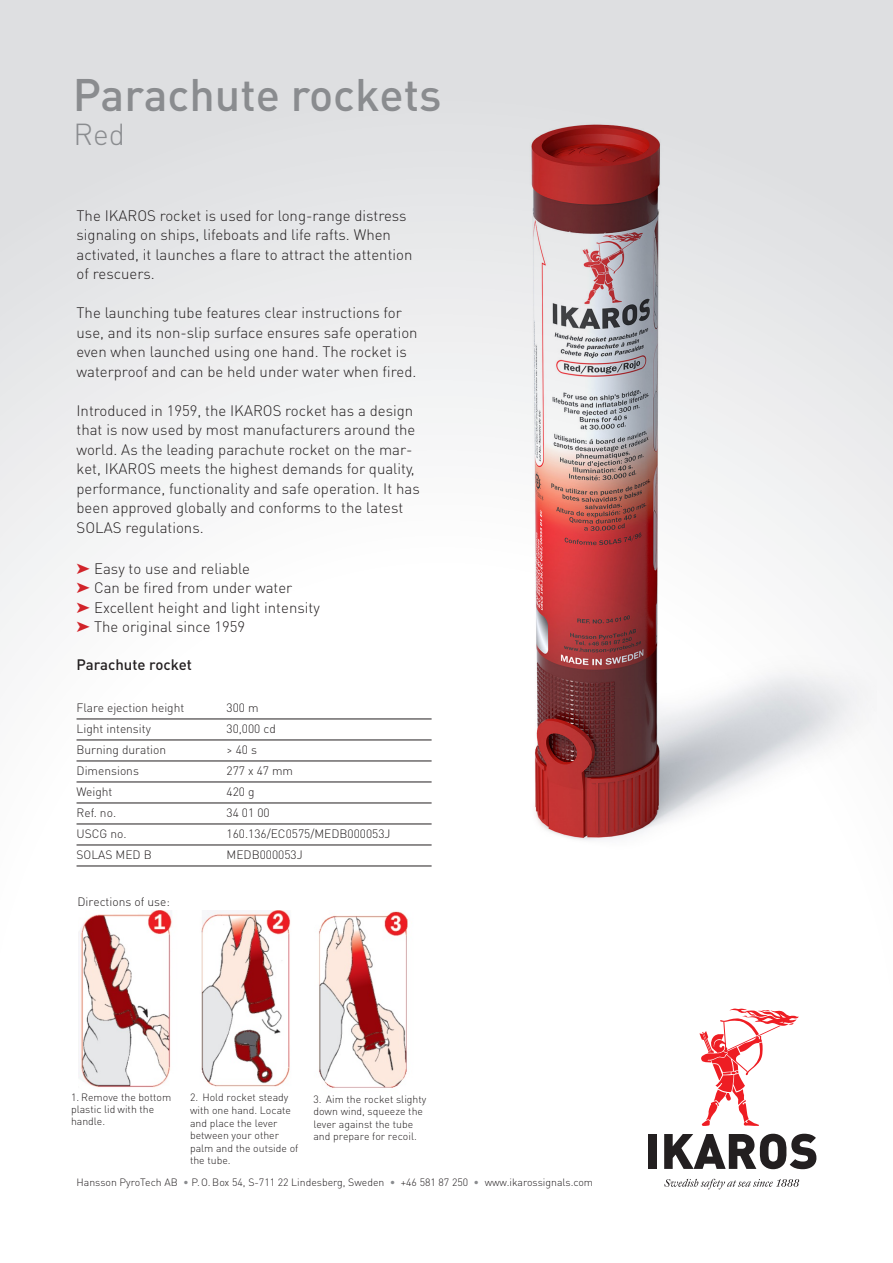
<style>
.page{position:relative;width:893px;height:1263px;background:#fff}
.page>*{position:absolute;margin:0;border:0;box-sizing:border-box;transform-origin:0 0}
.t1{font:500 45px "DIN Pro";color:#8a8c8f}
.t2{font:300 30px "DIN Pro";color:#8a8c8f}
.t3{font:300 15px/19.5px "DIN Pro";color:#231f20}
.t4{font:500 15px "DIN Pro";color:#231f20}
.t5{font:300 12px "DIN Pro";color:#231f20}
.t6{font:300 12px "DIN Pro";color:#221e1f}
.t7{font:300 10.5px/12.6px "DIN Pro";color:#221e1f}
.t8{font:300 10.5px "DIN Pro";color:#231f20}
.s1{color:#d1232a}
.s2{color:#8a8c8f}
</style>
<div class="page">
<div style="left:0;top:0;width:893px;height:1029px;background:linear-gradient(to bottom,#dcdee0,#fff)"></div>
<div style="left:648px;top:1134px;width:9px;height:35px;background:#231f20"></div>
<svg style="left:664px;top:1134px;width:152px;height:35px"></svg>
<svg style="left:699px;top:1008px;width:100px;height:118px"></svg>
<svg style="left:664px;top:1179px;width:135px;height:10px"></svg>
<img style="left:320px;top:113px;width:556px;height:762px">
<hr style="left:77px;top:719px;width:355px;height:1px;background:#231f20">
<hr style="left:77px;top:740px;width:355px;height:1px;background:#231f20">
<hr style="left:77px;top:761px;width:355px;height:1px;background:#231f20">
<hr style="left:77px;top:782px;width:355px;height:1px;background:#231f20">
<hr style="left:77px;top:803px;width:355px;height:1px;background:#231f20">
<hr style="left:77px;top:824px;width:355px;height:1px;background:#231f20">
<hr style="left:77px;top:845px;width:355px;height:1px;background:#231f20">
<hr style="left:77px;top:866px;width:355px;height:1px;background:#231f20">
<img style="left:78px;top:910px;width:339px;height:178px">
<p class="t1" style="left:73px;top:64px;width:370px">Parachute rockets</p>
<p class="t2" style="left:74px;top:113px;width:53px">Red</p>
<p class="t3" style="left:77px;top:205px;width:337px">The IKAROS rocket is used for long-range distress signaling on ships, lifeboats and life rafts. When activated, it launches a flare to attract the attention of rescuers.</p>
<p class="t3" style="left:77px;top:303px;width:343px">The launching tube features clear instructions for use, and its non-slip surface ensures safe operation even when launched using one hand. The rocket is waterproof and can be held under water when fired.</p>
<p class="t3" style="left:77px;top:400px;width:345px">Introduced in 1959, the IKAROS rocket has a design that is now used by most manufacturers around the world. As the leading parachute rocket on the mar&shy;ket, IKAROS meets the highest demands for quality, performance, functionality and safe operation. It has been approved globally and conforms to the latest SOLAS regulations.</p>
<p class="t3" style="left:77px;top:558px;width:175px"><span class="s1">➤</span> Easy to use and reliable</p>
<p class="t3" style="left:77px;top:578px;width:217px"><span class="s1">➤</span> Can be fired from under water</p>
<p class="t3" style="left:77px;top:597px;width:245px"><span class="s1">➤</span> Excellent height and light intensity</p>
<p class="t3" style="left:77px;top:617px;width:170px"><span class="s1">➤</span> The original since 1959</p>
<p class="t4" style="left:77px;top:655px;width:117px">Parachute rocket</p>
<p class="t5" style="left:77px;top:700px;width:109px">Flare ejection height</p>
<p class="t5" style="left:227px;top:700px;width:34px">300 m</p>
<p class="t5" style="left:77px;top:721px;width:76px">Light intensity</p>
<p class="t5" style="left:227px;top:721px;width:51px">30,000 cd</p>
<p class="t5" style="left:77px;top:742px;width:91px">Burning duration</p>
<p class="t5" style="left:227px;top:742px;width:32px">&gt; 40 s</p>
<p class="t5" style="left:77px;top:763px;width:64px">Dimensions</p>
<p class="t5" style="left:227px;top:763px;width:68px">277 x 47 mm</p>
<p class="t5" style="left:77px;top:784px;width:37px">Weight</p>
<p class="t5" style="left:227px;top:784px;width:30px">420 g</p>
<p class="t5" style="left:77px;top:805px;width:41px">Ref. no.</p>
<p class="t5" style="left:227px;top:805px;width:45px">34 01 00</p>
<p class="t5" style="left:77px;top:826px;width:52px">USCG no.</p>
<p class="t5" style="left:227px;top:826px;width:166px">160.136/EC0575/MEDB000053J</p>
<p class="t5" style="left:77px;top:847px;width:77px">SOLAS MED B</p>
<p class="t5" style="left:227px;top:847px;width:78px">MEDB000053J</p>
<p class="t6" style="left:77px;top:893px;width:94px">Directions of use:</p>
<p class="t7" style="left:71px;top:1090px;width:102px;line-height:12px">1. Remove the bottom plastic lid with the handle.</p>
<p class="t7" style="left:190px;top:1091px;width:110px">2. Hold rocket steady with one hand. Locate and place the lever between your other palm and the outside of the tube.</p>
<p class="t7" style="left:313px;top:1092px;width:114px">3. Aim the rocket slighty down wind, squeeze the lever against the tube and prepare for recoil.</p>
<p class="t8" style="left:77px;top:1175px;width:518px">Hansson PyroTech AB <span class="s2">•</span> P. O. Box 54, S-711 22 Lindesberg, Sweden <span class="s2">•</span> +46 581 87 250 <span class="s2">•</span> www.ikarossignals.com</p>
</div>
